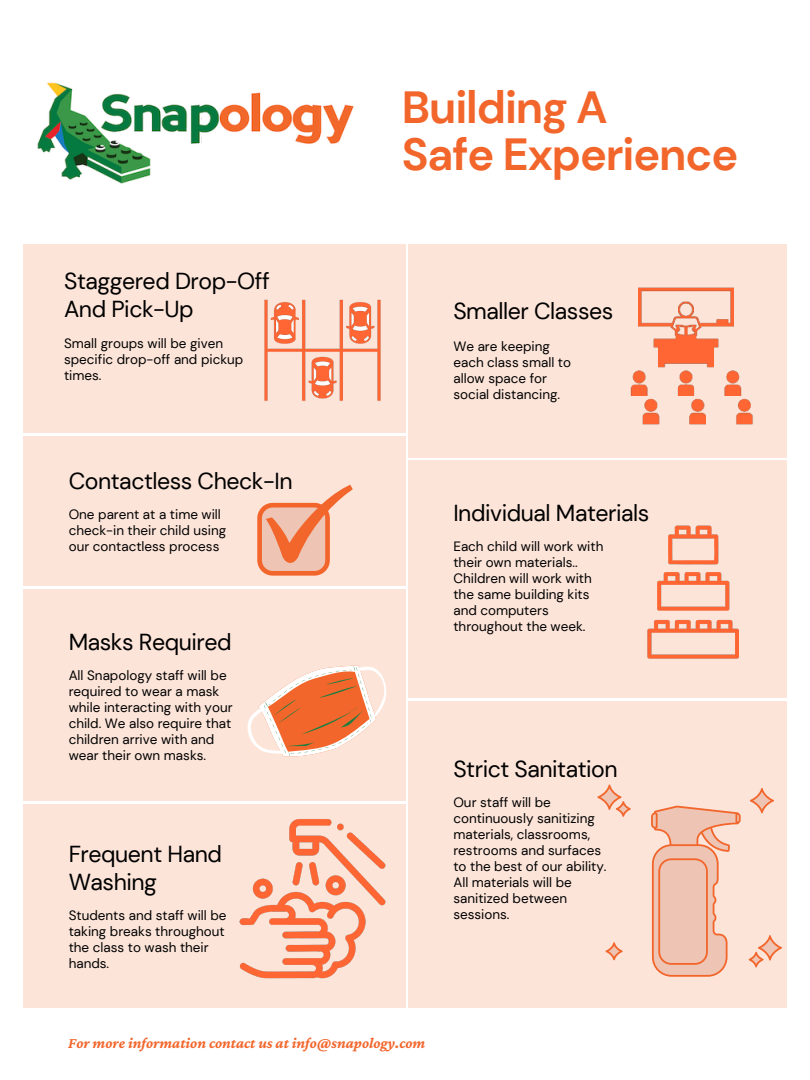
<style>
.page{position:relative;width:810px;height:1080px;background:#fff}
.page>*{position:absolute;margin:0;border:0;box-sizing:border-box;transform-origin:0 0}
.t1{font:700 45px/47.1px "DM Sans";letter-spacing:-.025em;color:#f2662c}
.t2{font:23.06px/27.6px "DM Sans";letter-spacing:-.02em;color:#000}
.t3{font:italic 700 15.38px "Crimson Pro";color:#f2662c}
.t4{font:13.5px/15.9px "DM Sans";color:#000}
</style>
<div class="page">
<div style="left:23px;top:436px;width:382px;height:150px;background:#fce4d9"></div>
<div style="left:408px;top:244px;width:379px;height:213px;background:#fce4d9"></div>
<div style="left:408px;top:461px;width:379px;height:237px;background:#fce4d9"></div>
<div style="left:23px;top:589px;width:382px;height:212px;background:#fce4d9"></div>
<div style="left:408px;top:701px;width:379px;height:306px;background:#fce4d9"></div>
<div style="left:23px;top:804px;width:382px;height:204px;background:#fce4d9"></div>
<div style="left:23px;top:244px;width:382px;height:189px;background:#fce4d9"></div>
<img style="left:264px;top:292px;width:142px;height:116px">
<svg style="left:257px;top:485px;width:96px;height:91px"></svg>
<svg style="left:247px;top:665px;width:139px;height:92px"></svg>
<img style="left:239px;top:804px;width:171px;height:204px">
<img style="left:630px;top:287px;width:123px;height:138px">
<img style="left:647px;top:525px;width:92px;height:134px">
<svg style="left:651px;top:806px;width:90px;height:171px"></svg>
<svg style="left:750px;top:788px;width:24px;height:25px"></svg>
<svg style="left:597px;top:785px;width:34px;height:32px"></svg>
<svg style="left:749px;top:935px;width:33px;height:32px"></svg>
<svg style="left:606px;top:942px;width:17px;height:18px"></svg>
<img style="left:37px;top:82px;width:317px;height:102px">
<h2 class="t2" style="left:64px;top:268px;width:207px">Staggered Drop-Off<br>And Pick-Up</h2>
<p class="t4" style="left:64px;top:336px;width:181px">Small groups will be given specific drop-off and pickup times.</p>
<h2 class="t2" style="left:69px;top:467px;width:225px">Contactless Check-In</h2>
<p class="t4" style="left:69px;top:506px;width:159px">One parent at a time will check-in their child using our contactless process</p>
<h2 class="t2" style="left:69px;top:629px;width:164px">Masks Required</h2>
<p class="t4" style="left:69px;top:668px;width:165px">All Snapology staff will be required to wear a mask while interacting with your child. We also require that children arrive with and wear their own masks.</p>
<h2 class="t2" style="left:69px;top:841px;width:155px">Frequent Hand<br>Washing</h2>
<p class="t4" style="left:69px;top:907px;width:159px">Students and staff will be taking breaks throughout the class to wash their hands.</p>
<h1 class="t1" style="left:402px;top:84px;width:338px">Building A<br>Safe Experience</h1>
<h2 class="t2" style="left:453px;top:298px;width:161px">Smaller Classes</h2>
<p class="t4" style="left:453px;top:338px;width:119px">We are keeping each class small to allow space for social distancing.</p>
<h2 class="t2" style="left:453px;top:499px;width:197px">Individual Materials</h2>
<p class="t4" style="left:453px;top:538px;width:152px">Each child will work with their own materials..<br>Children will work with the same building kits and computers throughout the week.</p>
<h2 class="t2" style="left:453px;top:756px;width:166px">Strict Sanitation</h2>
<p class="t4" style="left:453px;top:795px;width:155px">Our staff will be continuously sanitizing materials, classrooms, restrooms and surfaces to the best of our ability.<br>All materials will be sanitized between sessions.</p>
<p class="t3" style="left:68px;top:1034px;width:359px">For more information contact us at info@snapology.com</p>
</div>
